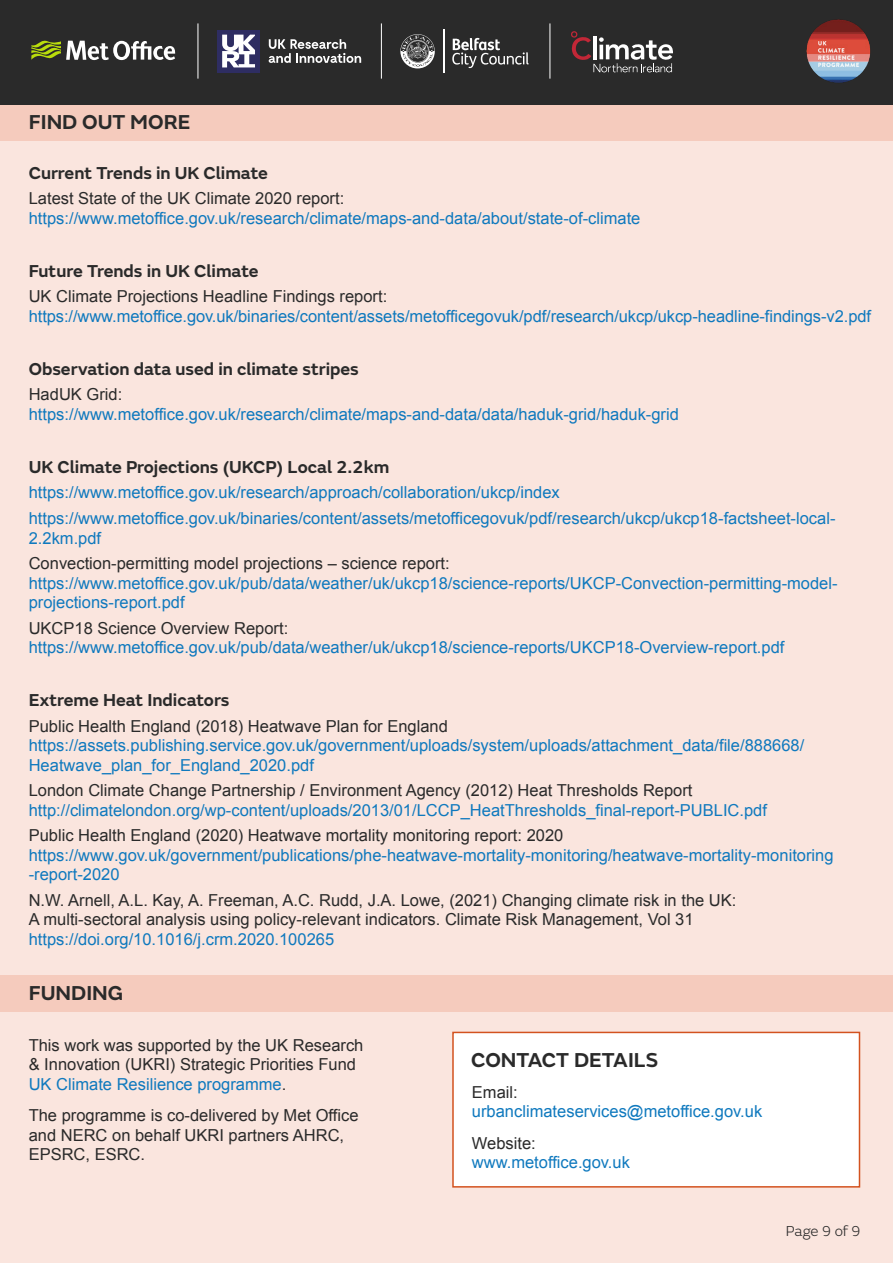
<style>
.page{position:relative;width:893px;height:1263px;background:#fff}
.page>*{position:absolute;margin:0;border:0;box-sizing:border-box;transform-origin:0 0}
.t1{font:600 21px "FS Emeric";color:#2a2a2a}
.t2{font:600 18px "FS Emeric";color:#2a2a2a}
.t3{font:16.5px/19.5px "Arial";color:#0f79be}
.t4{font:16.5px/19.5px "Arial";color:#2a2a2a}
.t5{font:300 15px "FS Emeric";letter-spacing:-.005em;color:#2a2a2a}
.s1{color:#0f79be}
</style>
<div class="page">
<div style="left:0;top:105px;width:893px;height:1158px;background:#fae5de"></div>
<div style="left:0;top:105px;width:893px;height:36px;background:#f5cbbd"></div>
<div style="left:0;top:975px;width:893px;height:37px;background:#f5cbbd"></div>
<div style="left:452px;top:1032px;width:408px;height:155px;background:#fff;border:2px solid #d3521f"></div>
<div style="left:0;top:0;width:893px;height:105px;background:#2a2a2a"></div>
<svg style="left:31px;top:40px;width:145px;height:20px"></svg>
<hr style="left:198px;top:23px;width:1px;height:56px;background:#fff">
<hr style="left:381px;top:23px;width:1px;height:56px;background:#fff">
<hr style="left:550px;top:23px;width:1px;height:56px;background:#fff">
<img style="left:806px;top:19px;width:65px;height:64px">
<svg style="left:269px;top:39px;width:92px;height:24px"></svg>
<div style="left:218px;top:30px;width:42px;height:42px;background:#2e2d62"></div>
<svg style="left:222px;top:35px;width:33px;height:32px"></svg>
<svg style="left:571px;top:31px;width:102px;height:42px"></svg>
<svg style="left:400px;top:34px;width:35px;height:34px"></svg>
<svg style="left:452px;top:38px;width:77px;height:30px"></svg>
<hr style="left:443px;top:30px;width:1px;height:42px;background:#fff">
<p class="t1" style="left:29px;top:106px;width:163px">FIND OUT MORE</p>
<p class="t2" style="left:29px;top:159px;width:241px">Current Trends in UK Climate</p>
<p class="t4" style="left:29px;top:189px;width:317px">Latest State of the UK Climate 2020 report:</p>
<p class="t3" style="left:29px;top:208px;width:613px">https://www.metoffice.gov.uk/research/climate/maps-and-data/about/state-of-climate</p>
<p class="t2" style="left:29px;top:257px;width:231px">Future Trends in UK Climate</p>
<p class="t4" style="left:29px;top:287px;width:360px">UK Climate Projections Headline Findings report:</p>
<p class="t3" style="left:29px;top:306px;width:844px">https://www.metoffice.gov.uk/binaries/content/assets/metofficegovuk/pdf/research/ukcp/ukcp-headline-findings-v2.pdf</p>
<p class="t2" style="left:29px;top:355px;width:332px">Observation data used in climate stripes</p>
<p class="t4" style="left:29px;top:385px;width:95px">HadUK Grid:</p>
<p class="t3" style="left:29px;top:404px;width:652px">https://www.metoffice.gov.uk/research/climate/maps-and-data/data/haduk-grid/haduk-grid</p>
<p class="t2" style="left:29px;top:453px;width:362px">UK Climate Projections (UKCP) Local 2.2km</p>
<p class="t3" style="left:29px;top:480px;width:808px;line-height:25.5px">https://www.metoffice.gov.uk/research/approach/collaboration/ukcp/index https://www.metoffice.gov.uk/binaries/content/assets/metofficegovuk/pdf/research/ukcp/ukcp18-factsheet-local-</p>
<p class="t3" style="left:29px;top:528px;width:74px">2.2km.pdf</p>
<p class="t4" style="left:29px;top:554px;width:422px">Convection-permitting model projections – science report:</p>
<p class="t3" style="left:29px;top:573px;width:810px">https://www.metoffice.gov.uk/pub/data/weather/uk/ukcp18/science-reports/UKCP-Convection-permitting-model&shy;projections-report.pdf</p>
<p class="t4" style="left:29px;top:618px;width:261px">UKCP18 Science Overview Report:</p>
<p class="t3" style="left:29px;top:638px;width:757px">https://www.metoffice.gov.uk/pub/data/weather/uk/ukcp18/science-reports/UKCP18-Overview-report.pdf</p>
<p class="t2" style="left:29px;top:686px;width:202px">Extreme Heat Indicators</p>
<p class="t4" style="left:29px;top:716px;width:421px">Public Health England (2018) Heatwave Plan for England</p>
<p class="t3" style="left:29px;top:736px;width:777px">https://assets.publishing.service.gov.uk/government/uploads/system/uploads/attachment_data/file/888668/<br>Heatwave_plan_for_England_2020.pdf</p>
<p class="t4" style="left:29px;top:781px;width:665px">London Climate Change Partnership / Environment Agency (2012) Heat Thresholds Report</p>
<p class="t3" style="left:29px;top:800px;width:740px">http://climatelondon.org/wp-content/uploads/2013/01/LCCP_HeatThresholds_final-report-PUBLIC.pdf</p>
<p class="t4" style="left:29px;top:826px;width:536px">Public Health England (2020) Heatwave mortality monitoring report: 2020</p>
<p class="t3" style="left:29px;top:845px;width:806px">https://www.gov.uk/government/publications/phe-heatwave-mortality-monitoring/heatwave-mortality-monitoring -report-2020</p>
<p class="t4" style="left:29px;top:890px;width:709px">N.W. Arnell, A.L. Kay, A. Freeman, A.C. Rudd, J.A. Lowe, (2021) Changing climate risk in the UK:<br>A multi-sectoral analysis using policy-relevant indicators. Climate Risk Management, Vol 31</p>
<p class="t3" style="left:29px;top:929px;width:307px">https://doi.org/10.1016/j.crm.2020.100265</p>
<p class="t1" style="left:29px;top:977px;width:96px">FUNDING</p>
<p class="t4" style="left:29px;top:1035px;width:336px">This work was supported by the UK Research &amp; Innovation (UKRI) Strategic Priorities Fund<br><span class="s1">UK Climate Resilience programme</span>.</p>
<p class="t4" style="left:29px;top:1106px;width:331px">The programme is co-delivered by Met Office and NERC on behalf UKRI partners AHRC,<br>EPSRC, ESRC.</p>
<p class="t1" style="left:471px;top:1044px;width:189px">CONTACT DETAILS</p>
<p class="t4" style="left:472px;top:1082px;width:47px">Email:</p>
<p class="t3" style="left:472px;top:1102px;width:292px">urbanclimateservices@metoffice.gov.uk</p>
<p class="t4" style="left:472px;top:1133px;width:65px">Website:</p>
<p class="t3" style="left:472px;top:1153px;width:160px">www.metoffice.gov.uk</p>
<p class="t5" style="left:786px;top:1220px;width:76px">Page 9 of 9</p>
</div>
